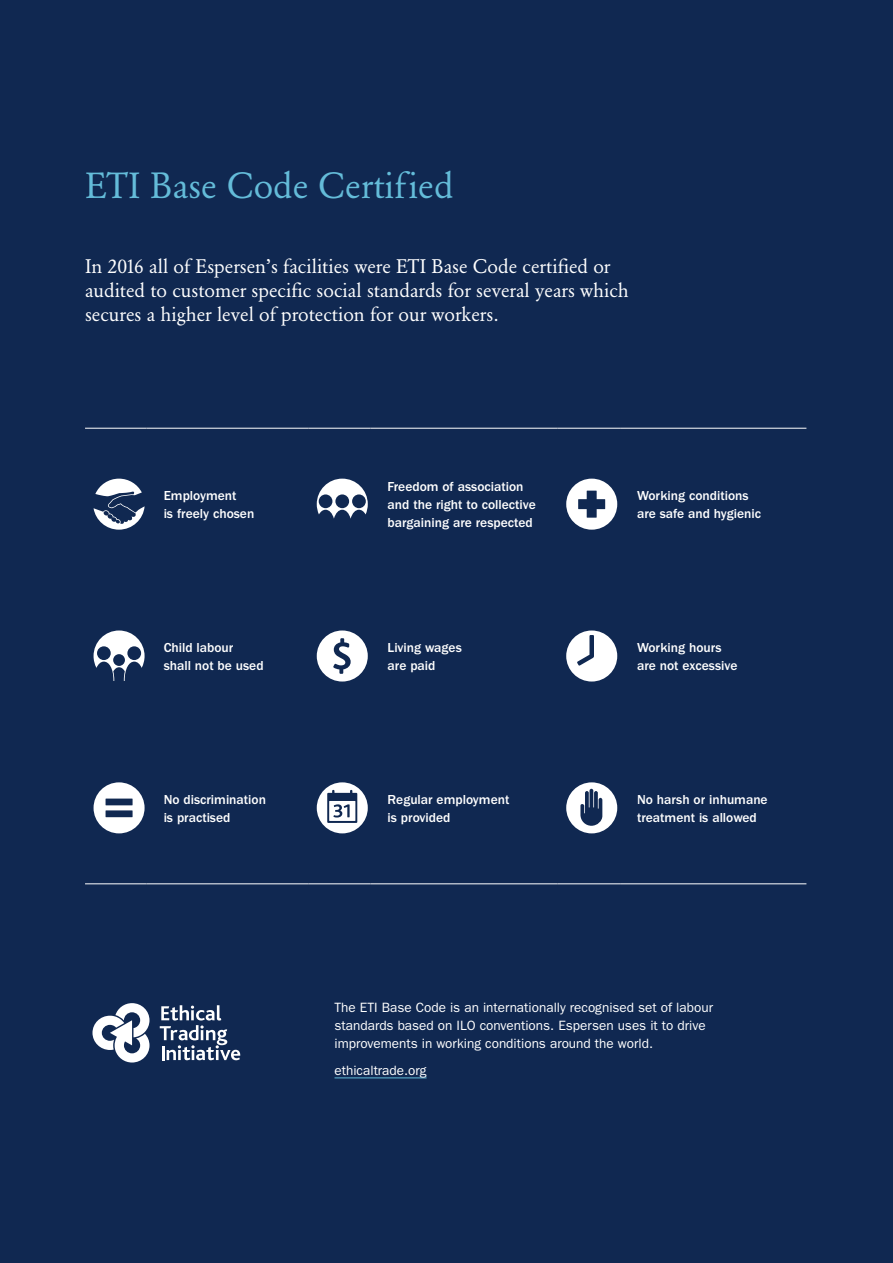
<style>
.page{position:relative;width:893px;height:1263px;background:#102851}
.page>*{position:absolute;margin:0;border:0;box-sizing:border-box;transform-origin:0 0}
.t1{font:36px "Garamond BQ";color:#64bcd9}
.t2{font:19.5px/24px "Garamond BQ";color:#fff}
.t3{font:500 13.5px/18px "ITC Franklin Gothic Std";color:#fff}
.t4{font:13.5px/18px "ITC Franklin Gothic Std";color:#fff}
</style>
<div class="page">
<svg style="left:160px;top:1005px;width:80px;height:55px"></svg>
<svg style="left:92px;top:1003px;width:57px;height:59px"></svg>
<hr style="left:334px;top:1077px;width:93px;height:1px;background:#64bcd9">
<hr style="left:85px;top:428px;width:62px;height:1px;background:#fff">
<hr style="left:147px;top:428px;width:161px;height:1px;background:#fff">
<hr style="left:308px;top:428px;width:63px;height:1px;background:#fff">
<hr style="left:371px;top:428px;width:187px;height:1px;background:#fff">
<hr style="left:558px;top:428px;width:62px;height:1px;background:#fff">
<hr style="left:620px;top:428px;width:186px;height:1px;background:#fff">
<hr style="left:85px;top:883px;width:62px;height:1px;background:#fff">
<hr style="left:147px;top:883px;width:161px;height:1px;background:#fff">
<hr style="left:308px;top:883px;width:63px;height:1px;background:#fff">
<hr style="left:371px;top:883px;width:187px;height:1px;background:#fff">
<hr style="left:558px;top:883px;width:62px;height:1px;background:#fff">
<hr style="left:620px;top:883px;width:186px;height:1px;background:#fff">
<svg style="left:94px;top:479px;width:51px;height:51px"></svg>
<svg style="left:317px;top:479px;width:51px;height:40px"></svg>
<svg style="left:566px;top:479px;width:51px;height:51px"></svg>
<svg style="left:94px;top:630px;width:51px;height:51px"></svg>
<svg style="left:317px;top:630px;width:51px;height:51px"></svg>
<svg style="left:566px;top:630px;width:51px;height:51px"></svg>
<svg style="left:94px;top:782px;width:51px;height:51px"></svg>
<svg style="left:317px;top:782px;width:51px;height:51px"></svg>
<svg style="left:566px;top:782px;width:51px;height:51px"></svg>
<h1 class="t1" style="left:85px;top:165px;width:370px">ETI Base Code Certified</h1>
<h2 class="t2" style="left:85px;top:255px;width:545px">In 2016 all of Espersen’s facilities were ETI Base Code certified or audited to customer specific social standards for several years which secures a higher level of protection for our workers.</h2>
<p class="t3" style="left:164px;top:486px;width:92px">Employment<br>is freely chosen</p>
<p class="t3" style="left:388px;top:477px;width:150px">Freedom of association and the right to collective bargaining are respected</p>
<p class="t3" style="left:637px;top:486px;width:126px">Working conditions are safe and hygienic</p>
<p class="t3" style="left:164px;top:638px;width:101px">Child labour shall not be used</p>
<p class="t3" style="left:388px;top:638px;width:76px">Living wages are paid</p>
<p class="t3" style="left:637px;top:638px;width:102px">Working hours are not excessive</p>
<p class="t3" style="left:164px;top:790px;width:104px">No discrimination is practised</p>
<p class="t3" style="left:388px;top:790px;width:123px">Regular employment is provided</p>
<p class="t3" style="left:637px;top:790px;width:132px">No harsh or inhumane treatment is allowed</p>
<p class="t4" style="left:334px;top:999px;width:380px">The ETI Base Code is an internationally recognised set of labour standards based on ILO conventions. Espersen uses it to drive improvements in working conditions around the world.</p>
<p class="t4" style="left:334px;top:1061px;width:94px">ethicaltrade.org</p>
</div>
